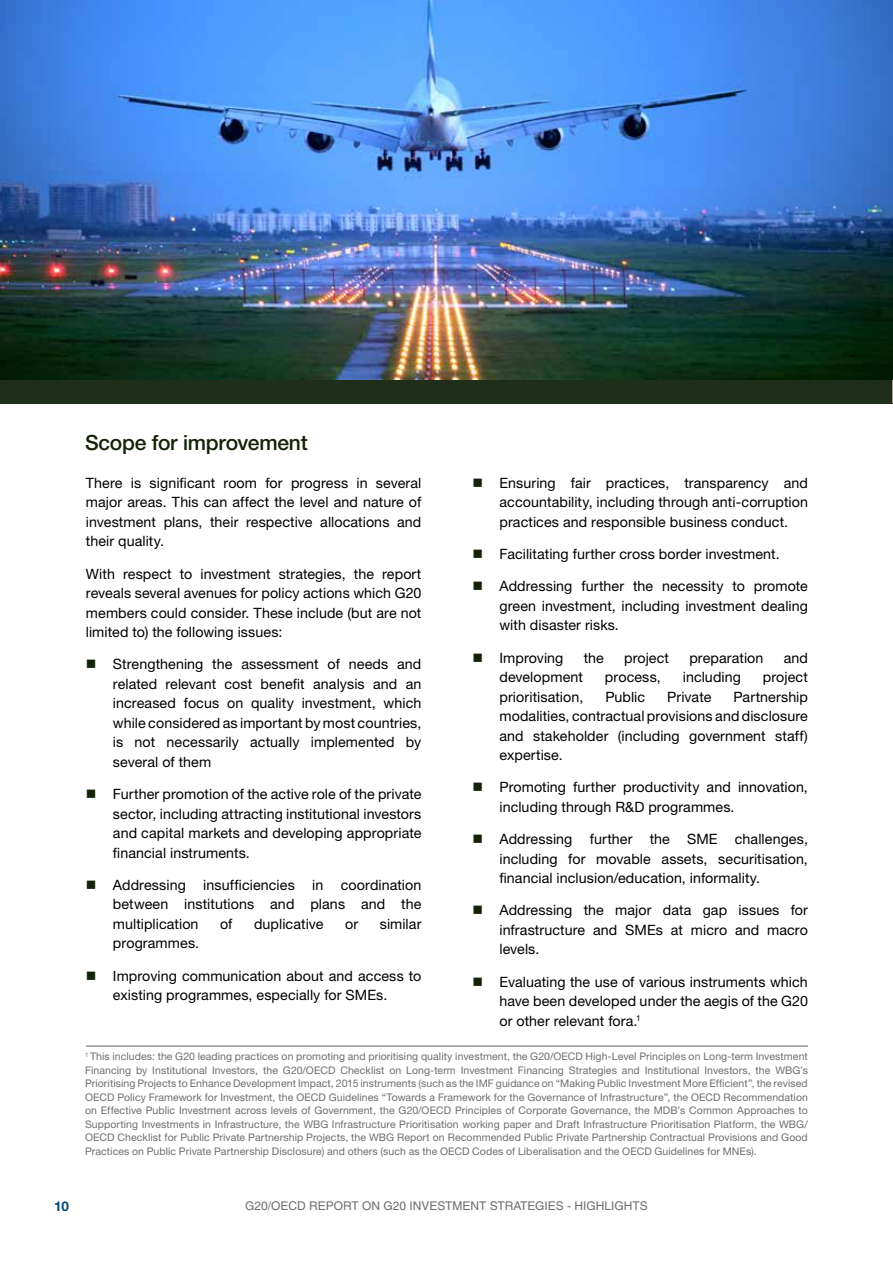
<style>
.page{position:relative;width:893px;height:1263px;background:#fff}
.page>*{position:absolute;margin:0;border:0;box-sizing:border-box;transform-origin:0 0}
.t1{font:500 21px "Helvetica Neue LT Std";letter-spacing:-.01em;color:#142208}
.t2{font:14.25px/19.5px "Helvetica Neue LT Std";letter-spacing:.005em;color:#000;text-align:justify}
.t3{font:700 13.5px "Helvetica Neue LT Std";color:#004775}
.t4{font:12px "Helvetica LT Std";color:#6d6e71}
.t5{font:10.5px/13.5px "Helvetica Neue LT Std";letter-spacing:.01em;color:#6d6e71;text-align:justify}
</style>
<div class="page">
<img style="left:0;top:0;width:893px;height:381px">
<div style="left:0;top:381px;width:893px;height:23px;background:#1f2e1b"></div>
<svg style="left:892px;top:381px;width:1px;height:22px"></svg>
<hr style="left:86px;top:1045px;width:722px;height:2px;background:#939598">
<h1 class="t1" style="left:85px;top:430px;width:224px">Scope for improvement</h1>
<p class="t2" style="left:86px;top:473px;width:337px">There is significant room for progress in several major areas. This can affect the level and nature of investment plans, their respective allocations and their quality.</p>
<p class="t2" style="left:86px;top:564px;width:337px">With respect to investment strategies, the report reveals several avenues for policy actions which G20 members could consider. These include (but are not limited to) the following issues:</p>
<p class="t2" style="left:113px;top:654px;width:310px">Strengthening the assessment of needs and related relevant cost benefit analysis and an increased focus on quality investment, which while considered as important by most countries, is not necessarily actually implemented by several of them</p>
<p class="t2" style="left:113px;top:784px;width:310px">Further promotion of the active role of the private sector, including attracting institutional investors and capital markets and developing appropriate financial instruments.</p>
<p class="t2" style="left:113px;top:875px;width:310px">Addressing insufficiencies in coordination between institutions and plans and the multiplication</p>
<p class="t2" style="left:499px;top:473px;width:310px">Ensuring fair practices, transparency and accountability, including through anti-corruption practices and responsible business conduct.</p>
<p class="t2" style="left:499px;top:544px;width:282px">Facilitating further cross border investment.</p>
<p class="t2" style="left:499px;top:576px;width:310px">Addressing further the necessity to promote green investment, including investment dealing with disaster risks.</p>
<p class="t2" style="left:499px;top:647px;width:65px">Improving</p>
<p class="t2" style="left:584px;top:647px;width:22px">the</p>
<p class="t2" style="left:624px;top:647px;width:47px">project</p>
<p class="t2" style="left:689px;top:647px;width:76px">preparation</p>
<p class="t2" style="left:784px;top:647px;width:26px">and</p>
<p class="t2" style="left:499px;top:667px;width:85px">development</p>
<p class="t2" style="left:605px;top:667px;width:57px">process,</p>
<p class="t2" style="left:683px;top:667px;width:60px">including</p>
<p class="t2" style="left:763px;top:667px;width:47px">project</p>
<p class="t2" style="left:499px;top:686px;width:85px">prioritisation,</p>
<p class="t2" style="left:605px;top:686px;width:41px">Public</p>
<p class="t2" style="left:667px;top:686px;width:46px">Private</p>
<p class="t2" style="left:499px;top:686px;width:310px;text-indent:234px">Partnership modalities, contractual provisions and disclosure and stakeholder (including government staff) expertise.</p>
<p class="t2" style="left:499px;top:777px;width:310px">Promoting further productivity and innovation, including through R&amp;D programmes.</p>
<p class="t2" style="left:499px;top:829px;width:310px">Addressing further the SME challenges, including for movable assets, securitisation, financial inclusion/education, informality.</p>
<p class="t2" style="left:499px;top:900px;width:310px">Addressing the major data gap issues for infrastructure and SMEs at micro and macro levels.</p>
<p class="t2" style="left:499px;top:971px;width:310px">Evaluating the use of various instruments which have been developed under the aegis of the G20 or other relevant fora.<sup>1</sup></p>
<p class="t5" style="left:85px;top:1049px;width:724px"><sup>1</sup> This includes: the G20 leading practices on promoting and prioritising quality investment, the G20/OECD High-Level Principles on Long-term Investment Financing by Institutional Investors, the G20/OECD Checklist on Long-term Investment Financing Strategies and Institutional Investors, the WBG’s Prioritising Projects to Enhance Development Impact, 2015 instruments (such as the IMF guidance on “Making Public Investment More Efficient”, the revised OECD Policy Framework for Investment, the OECD Guidelines “Towards a Framework for the Governance of Infrastructure”, the OECD Recommendation on Effective Public Investment across levels of Government, the G20/OECD Principles of Corporate Governance, the MDB’s Common Approaches to Supporting Investments in Infrastructure, the WBG Infrastructure Prioritisation working paper and Draft Infrastructure Prioritisation Platform, the WBG/ OECD Checklist for Public Private Partnership Projects, the WBG Report on Recommended Public Private Partnership Contractual Provisions and Good Practices on Public Private Partnership Disclosure) and others (such as the OECD Codes of Liberalisation and the OECD Guidelines for MNEs).</p>
<p class="t2" style="left:220px;top:914px;width:14px">of</p>
<p class="t2" style="left:254px;top:914px;width:71px">duplicative</p>
<p class="t2" style="left:345px;top:914px;width:15px">or</p>
<p class="t2" style="left:380px;top:914px;width:43px">similar</p>
<p class="t2" style="left:113px;top:933px;width:88px">programmes.</p>
<p class="t2" style="left:113px;top:966px;width:310px">Improving communication about and access to existing programmes, especially for SMEs.</p>
<p class="t3" style="left:54px;top:1198px;width:17px">10</p>
<p class="t4" style="left:245px;top:1199px;width:404px">G20/OECD REPORT ON G20 INVESTMENT STRATEGIES - HIGHLIGHTS</p>
</div>
